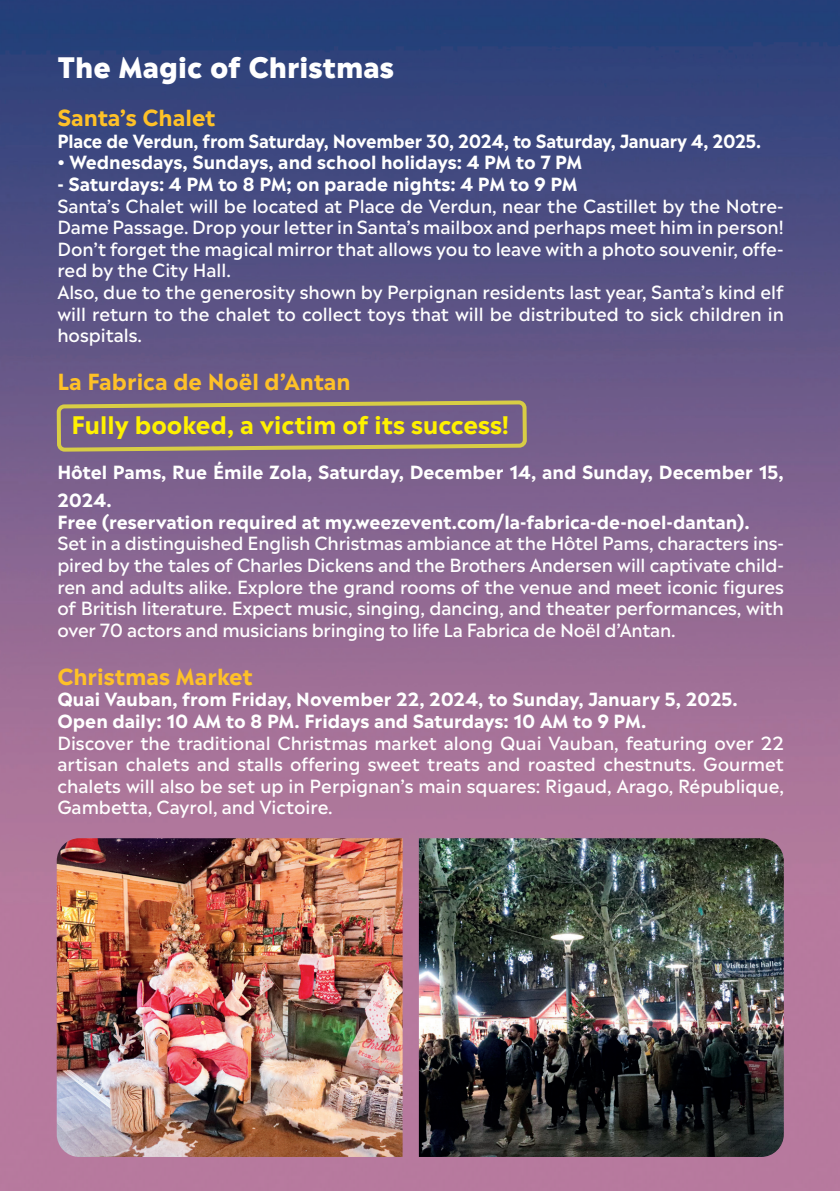
<style>
.page{position:relative;width:840px;height:1191px;background:#fff}
.page>*{position:absolute;margin:0;border:0;box-sizing:border-box;transform-origin:0 0}
.t1{font:800 28px "Madera";color:#fff}
.t2{font:700 24px "Madera";color:#fff101}
.t3{font:700 22px "Madera";color:#fec128}
.t4{font:500 18px/21.6px "Madera";color:#fff;text-align:justify}
.t5{font:700 18px/28px "Madera";color:#fff}
.t6{font:700 18px "Madera";color:#fff;scale:.95 1}
</style>
<div class="page">
<img style="left:0;top:0;width:839px;height:1191px">
<img style="left:528px;top:838px;width:255px;height:319px">
<img style="left:55px;top:402px;width:473px;height:789px">
<h1 class="t1" style="left:57px;top:46px;width:338px">The Magic of Christmas</h1>
<p class="t3" style="left:57px;top:101px;width:160px">Santa’s Chalet</p>
<p class="t6" style="left:57px;top:127px;width:742px">Place de Verdun, from Saturday, November 30, 2024, to Saturday, January 4, 2025.</p>
<p class="t5" style="left:57px;top:148px;width:526px">• Wednesdays, Sundays, and school holidays: 4 PM to 7 PM</p>
<p class="t5" style="left:57px;top:169px;width:521px">- Saturdays: 4 PM to 8 PM; on parade nights: 4 PM to 9 PM</p>
<p class="t4" style="left:57px;top:194px;width:727px;text-align:left">Santa’s Chalet will be located at Place de Verdun, near the Castillet by the Notre-Dame Passage. Drop your letter in Santa’s mailbox and perhaps meet him in person!<br>Don’t forget the magical mirror that allows you to leave with a photo souvenir, offe&shy;red by the City Hall.<br>Also, due to the generosity shown by Perpignan residents last year, Santa’s kind elf will return to the chalet to collect toys that will be distributed to sick children in hospitals.</p>
<p class="t3" style="left:57px;top:365px;width:294px">La Fabrica de Noël d’Antan</p>
<h2 class="t2" style="left:71px;top:407px;width:439px">Fully booked, a victim of its success!</h2>
<p class="t5" style="left:57px;top:457px;width:727px">Hôtel Pams, Rue Émile Zola, Saturday, December 14, and Sunday, December 15,<br>2024.</p>
<p class="t5" style="left:57px;top:507px;width:693px">Free (reservation required at my.weezevent.com/la-fabrica-de-noel-dantan).</p>
<p class="t4" style="left:57px;top:532px;width:727px">Set in a distinguished English Christmas ambiance at the Hôtel Pams, characters ins&shy;pired by the tales of Charles Dickens and the Brothers Andersen will captivate child&shy;ren and adults alike. Explore the grand rooms of the venue and meet iconic figures of British literature. Expect music, singing, dancing, and theater performances, with over 70 actors and musicians bringing to life La Fabrica de Noël d’Antan.</p>
<p class="t3" style="left:57px;top:659px;width:197px">Christmas Market</p>
<p class="t5" style="left:57px;top:688px;width:681px;line-height:21.6px">Quai Vauban, from Friday, November 22, 2024, to Sunday, January 5, 2025.<br>Open daily: 10 AM to 8 PM. Fridays and Saturdays: 10 AM to 9 PM.</p>
<p class="t4" style="left:57px;top:731px;width:727px">Discover the traditional Christmas market along Quai Vauban, featuring over 22 artisan chalets and stalls offering sweet treats and roasted chestnuts. Gourmet chalets will also be set up in Perpignan’s main squares: Rigaud, Arago, République, Gambetta, Cayrol, and Victoire.</p>
</div>
